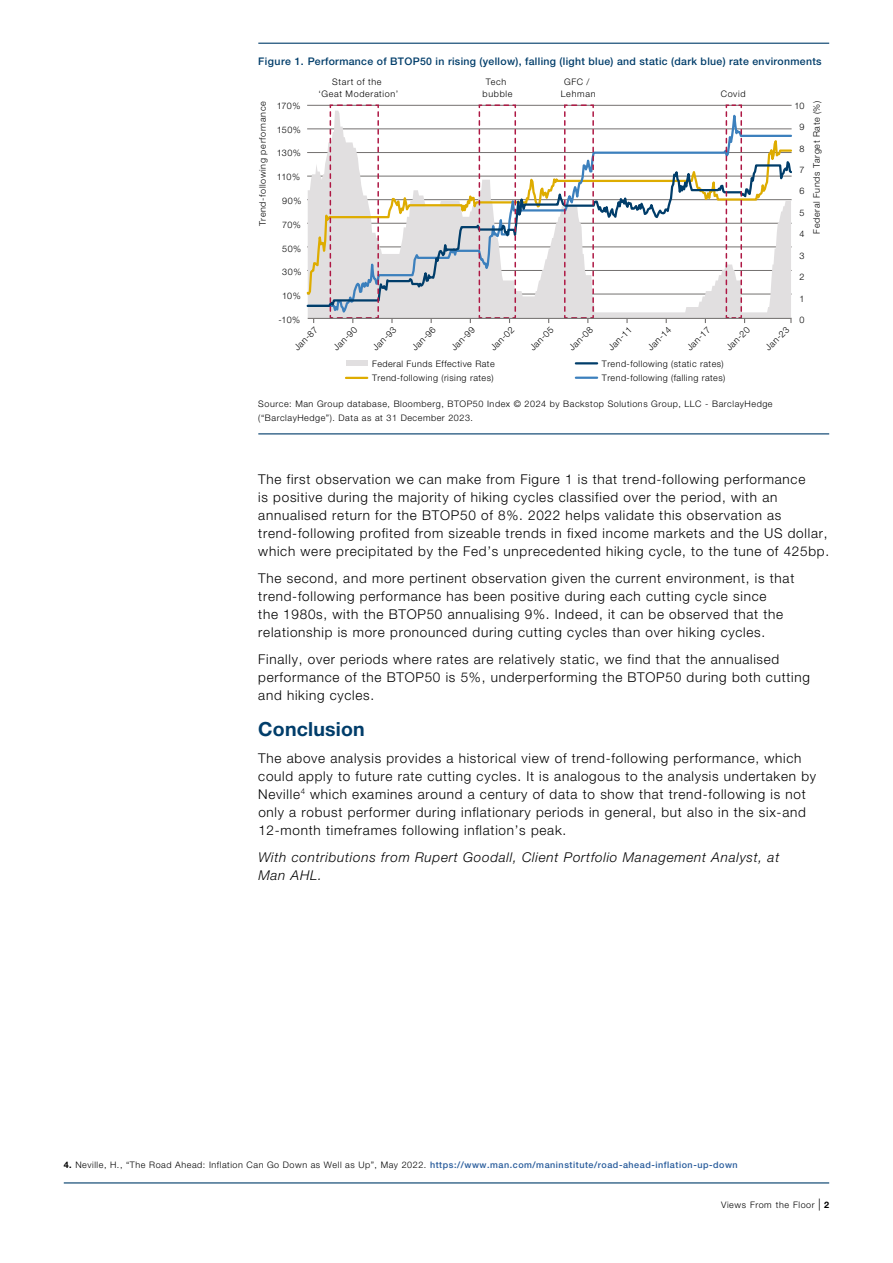
<style>
.page{position:relative;width:893px;height:1263px;background:#fff}
.page>*{position:absolute;margin:0;border:0;box-sizing:border-box;transform-origin:0 0}
.t1{font:700 19.5px "Helvetica Neue LT Std";letter-spacing:.01em;color:#003d6a}
.t2{font:300 13.5px/18px "Helvetica Neue LT Std";letter-spacing:.055em;color:#000}
.t3{font:italic 300 13.5px/18px "Helvetica Neue LT Std";letter-spacing:.055em;color:#000}
.t4{font:500 10.5px "Helvetica Neue LT Std";letter-spacing:.03em;color:#003d6a}
.t5{font:300 9px/12.3px "Helvetica Neue LT Std";letter-spacing:.06em;color:#000;text-align:center}
.s1{font-weight:700}
.s2{font-weight:500;color:#275b9b}
.s3{font-size:12px}
</style>
<div class="page">
<hr style="left:64px;top:1182px;width:765px;height:1px;background:#003d6a">
<hr style="left:258px;top:43px;width:571px;height:1px;background:#003d6a">
<hr style="left:258px;top:433px;width:571px;height:1px;background:#003d6a">
<div style="left:346px;top:361px;width:21px;height:5px;background:#e1dfe0"></div>
<hr style="left:576px;top:362px;width:21px;height:2px;background:#003d6a">
<hr style="left:346px;top:377px;width:21px;height:2px;background:#deac00">
<hr style="left:576px;top:377px;width:21px;height:2px;background:#3c80bd">
<svg style="left:307px;top:104px;width:485px;height:214px"></svg>
<svg style="left:306px;top:156px;width:486px;height:154px"></svg>
<svg style="left:725px;top:104px;width:20px;height:219px"></svg>
<svg style="left:563px;top:104px;width:32px;height:219px"></svg>
<svg style="left:478px;top:104px;width:39px;height:219px"></svg>
<svg style="left:329px;top:104px;width:51px;height:219px"></svg>
<hr style="left:308px;top:318px;width:484px;height:1px;background:#747170">
<p class="t4" style="left:258px;top:55px;width:565px">Figure 1. Performance of BTOP50 in rising (yellow), falling (light blue) and static (dark blue) rate environments</p>
<p class="t5" style="left:318px;top:76px;width:81px">Start of the<br>‘Geat Moderation’</p>
<p class="t5" style="left:483px;top:76px;width:31px">Tech bubble</p>
<p class="t5" style="left:561px;top:76px;width:36px">GFC /<br>Lehman</p>
<p class="t5" style="left:721px;top:88px;width:26px">Covid</p>
<p class="t5" style="left:256px;top:226px;width:126px;rotate:-90deg">Trend-following perfornance</p>
<p class="t5" style="left:277px;top:99px;width:25px">170%</p>
<p class="t5" style="left:810px;top:234px;width:134px;rotate:-90deg">Federal Funds Target Rate (%)</p>
<p class="t5" style="left:794px;top:99px;width:12px">10</p>
<p class="t5" style="left:799px;top:121px;width:7px">9</p>
<p class="t5" style="left:277px;top:123px;width:26px">150%</p>
<p class="t5" style="left:799px;top:142px;width:7px">8</p>
<p class="t5" style="left:277px;top:147px;width:26px">130%</p>
<p class="t5" style="left:799px;top:163px;width:7px">7</p>
<p class="t5" style="left:277px;top:171px;width:25px">110%</p>
<p class="t5" style="left:799px;top:185px;width:7px">6</p>
<p class="t5" style="left:282px;top:194px;width:21px">90%</p>
<p class="t5" style="left:799px;top:206px;width:7px">5</p>
<p class="t5" style="left:282px;top:218px;width:20px">70%</p>
<p class="t5" style="left:799px;top:228px;width:7px">4</p>
<p class="t5" style="left:282px;top:242px;width:21px">50%</p>
<p class="t5" style="left:282px;top:266px;width:21px">30%</p>
<p class="t5" style="left:282px;top:290px;width:20px">10%</p>
<p class="t5" style="left:278px;top:313px;width:23px">-10%</p>
<p class="t5" style="left:291px;top:344px;width:31px;rotate:-45deg">Jan-87</p>
<p class="t5" style="left:330px;top:344px;width:31px;rotate:-45deg">Jan-90</p>
<p class="t5" style="left:369px;top:344px;width:31px;rotate:-45deg">Jan-93</p>
<p class="t5" style="left:409px;top:344px;width:31px;rotate:-45deg">Jan-96</p>
<p class="t5" style="left:448px;top:344px;width:31px;rotate:-45deg">Jan-99</p>
<p class="t5" style="left:487px;top:344px;width:31px;rotate:-45deg">Jan-02</p>
<p class="t5" style="left:527px;top:344px;width:31px;rotate:-45deg">Jan-05</p>
<p class="t5" style="left:566px;top:344px;width:31px;rotate:-45deg">Jan-08</p>
<p class="t5" style="left:605px;top:344px;width:31px;rotate:-45deg">Jan-11</p>
<p class="t5" style="left:644px;top:344px;width:31px;rotate:-45deg">Jan-14</p>
<p class="t5" style="left:684px;top:344px;width:31px;rotate:-45deg">Jan-17</p>
<p class="t5" style="left:723px;top:344px;width:31px;rotate:-45deg">Jan-20</p>
<p class="t5" style="left:762px;top:344px;width:31px;rotate:-45deg">Jan-23</p>
<p class="t5" style="left:372px;top:357px;width:124px">Federal Funds Effective Rate</p>
<p class="t5" style="left:602px;top:357px;width:123px">Trend-following (static rates)</p>
<p class="t5" style="left:372px;top:372px;width:123px">Trend-following (rising rates)</p>
<p class="t5" style="left:602px;top:371px;width:125px">Trend-following (falling rates)</p>
<p class="t5" style="left:799px;top:249px;width:7px">3</p>
<p class="t5" style="left:799px;top:271px;width:7px">2</p>
<p class="t5" style="left:799px;top:292px;width:7px">1</p>
<p class="t5" style="left:799px;top:313px;width:7px">0</p>
<p class="t5" style="left:258px;top:397px;width:516px;line-height:13.5px;text-align:left">Source: Man Group database, Bloomberg, BTOP50 Index © 2024 by Backstop Solutions Group, LLC - BarclayHedge (“BarclayHedge”). Data as at 31 December 2023.</p>
<p class="t2" style="left:258px;top:469px;width:572px">The first observation we can make from Figure 1 is that trend-following performance<br>is positive during the majority of hiking cycles classified over the period, with an annualised return for the BTOP50 of 8%. 2022 helps validate this observation as trend-following profited from sizeable trends in fixed income markets and the US dollar, which were precipitated by the Fed’s unprecedented hiking cycle, to the tune of 425bp.</p>
<p class="t2" style="left:258px;top:568px;width:538px">The second, and more pertinent observation given the current environment, is that trend-following performance has been positive during each cutting cycle since<br>the 1980s, with the BTOP50 annualising 9%. Indeed, it can be observed that the relationship is more pronounced during cutting cycles than over hiking cycles.</p>
<p class="t2" style="left:258px;top:649px;width:553px">Finally, over periods where rates are relatively static, we find that the annualised performance of the BTOP50 is 5%, underperforming the BTOP50 during both cutting and hiking cycles.</p>
<h1 class="t1" style="left:258px;top:717px;width:108px">Conclusion</h1>
<p class="t2" style="left:258px;top:748px;width:559px">The above analysis provides a historical view of trend-following performance, which could apply to future rate cutting cycles. It is analogous to the analysis undertaken by Neville<sup>4</sup> which examines around a century of data to show that trend-following is not only a robust performer during inflationary periods in general, but also in the six-and 12-month timeframes following inflation’s peak.</p>
<p class="t3" style="left:258px;top:848px;width:522px">With contributions from Rupert Goodall, Client Portfolio Management Analyst, at<br>Man AHL.</p>
<p class="t5" style="left:64px;top:1158px;width:675px"><span class="s1">4.</span> Neville, H., “The Road Ahead: Inflation Can Go Down as Well as Up”, May 2022. <span class="s2">https://www.man.com/maninstitute/road-ahead-inflation-up-down</span></p>
<p class="t5" style="left:721px;top:1199px;width:110px">Views From the Floor <span class="s3">|</span> <span class="s1">2</span></p>
</div>
